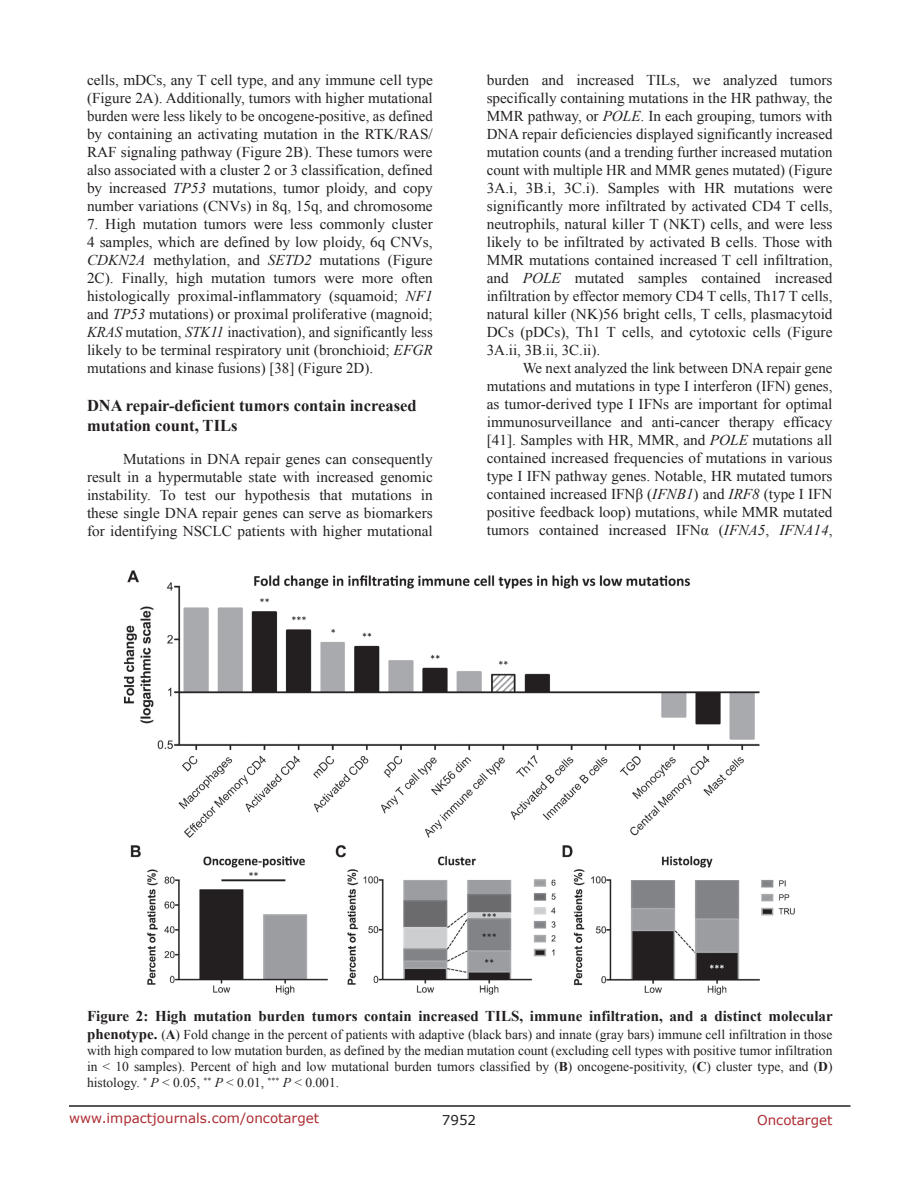
<style>
.page{position:relative;width:918px;height:1188px;background:#fff}
.page>*{position:absolute;margin:0;border:0;box-sizing:border-box;transform-origin:0 0}
.SubHeading_middle{font:700 16.5px/19.8px "Times New Roman";color:#231f20}
.BodyText{font:15px/18px "Times New Roman";color:#231f20;text-align:justify}
.FigureText{font:700 15px "Times New Roman";color:#231f20}
.FigureText-2{font:13.5px/16.2px "Times New Roman";color:#231f20;text-align:justify}
.t1{font:13.5px "Verdana";color:#ac2b31}
.t2{font:13.5px "Verdana";color:#231f20}
.s1{font-style:italic}
.s2{font-weight:700;font-size:15px}
.s3{font-weight:700}
</style>
<div class="page">
<hr style="left:69px;top:1105px;width:781px;height:2px;background:#231f20">
<img style="left:124px;top:571px;width:671px;height:424px">
<p class="BodyText" style="left:87px;top:71px;width:347px">cells, mDCs, any T cell type, and any immune cell type (Figure 2A). Additionally, tumors with higher mutational burden were less likely to be oncogene-positive, as defined by containing an activating mutation in the RTK/RAS/ RAF signaling pathway (Figure 2B). These tumors were also associated with a cluster 2 or 3 classification, defined by increased <span class="s1">TP53</span> mutations, tumor ploidy, and copy number variations (CNVs) in 8q, 15q, and chromosome</p>
<p class="BodyText" style="left:87px;top:215px;width:347px">7. High mutation tumors were less commonly cluster 4 samples, which are defined by low ploidy, 6q CNVs, <span class="s1">CDKN2A</span> methylation, and <span class="s1">SETD2</span> mutations (Figure 2C). Finally, high mutation tumors were more often histologically proximal-inflammatory (squamoid; <span class="s1">NF1 </span>and <span class="s1">TP53</span> mutations) or proximal proliferative (magnoid; <span class="s1">KRAS</span> mutation, <span class="s1">STK11</span> inactivation), and significantly less likely to be terminal respiratory unit (bronchioid; <span class="s1">EFGR </span>mutations and kinase fusions) [38] (Figure 2D).</p>
<p class="SubHeading_middle" style="left:87px;top:395px;width:331px">DNA repair-deficient tumors contain increased mutation count, TILs</p>
<p class="BodyText" style="left:87px;top:450px;width:347px;text-indent:36px">Mutations in DNA repair genes can consequently result in a hypermutable state with increased genomic instability. To test our hypothesis that mutations in these single DNA repair genes can serve as biomarkers for identifying NSCLC patients with higher mutational</p>
<p class="BodyText" style="left:487px;top:71px;width:347px">burden and increased TILs, we analyzed tumors specifically containing mutations in the HR pathway, the MMR pathway, or <span class="s1">POLE</span>. In each grouping, tumors with DNA repair deficiencies displayed significantly increased mutation counts (and a trending further increased mutation count with multiple HR and MMR genes mutated) (Figure 3A.i, 3B.i, 3C.i). Samples with HR mutations were significantly more infiltrated by activated CD4 T cells, neutrophils, natural killer T (NKT) cells, and were less likely to be infiltrated by activated B cells. Those with MMR mutations contained increased T cell infiltration, and <span class="s1">POLE</span> mutated samples contained increased infiltration by effector memory CD4 T cells, Th17 T cells, natural killer (NK)56 bright cells, T cells, plasmacytoid DCs (pDCs), Th1 T cells, and cytotoxic cells (Figure 3A.ii, 3B.ii, 3C.ii).</p>
<p class="BodyText" style="left:487px;top:359px;width:347px;text-indent:36px">We next analyzed the link between DNA repair gene mutations and mutations in type I interferon (IFN) genes, as tumor-derived type I IFNs are important for optimal immunosurveillance and anti-cancer therapy efficacy [41]. Samples with HR, MMR, and <span class="s1">POLE</span> mutations all contained increased frequencies of mutations in various type I IFN pathway genes. Notable, HR mutated tumors contained increased IFNβ (<span class="s1">IFNB1</span>) and <span class="s1">IRF8</span> (type I IFN positive feedback loop) mutations, while MMR mutated tumors contained increased IFNα (<span class="s1">IFNA5</span>, <span class="s1">IFNA14</span>,</p>
<p class="FigureText" style="left:87px;top:1005px;width:747px">Figure 2: High mutation burden tumors contain increased TILS, immune infiltration, and a distinct molecular</p>
<p class="FigureText-2" style="left:87px;top:1026px;width:747px"><span class="s2">phenotype.</span> (<span class="s3">A</span>) Fold change in the percent of patients with adaptive (black bars) and innate (gray bars) immune cell infiltration in those with high compared to low mutation burden, as defined by the median mutation count (excluding cell types with positive tumor infiltration in &lt; 10 samples). Percent of high and low mutational burden tumors classified by (<span class="s3">B</span>) oncogene-positivity, (<span class="s3">C</span>) cluster type, and (<span class="s3">D</span>) histology. <sup>*</sup> <span class="s1">P</span> &lt; 0.05, <sup>**</sup> <span class="s1">P</span> &lt; 0.01, <sup>***</sup> <span class="s1">P</span> &lt; 0.001.</p>
<p class="t1" style="left:69px;top:1109px;width:252px">www.impactjournals.com/oncotarget</p>
<p class="t2" style="left:442px;top:1111px;width:36px">7952</p>
<p class="t1" style="left:757px;top:1111px;width:77px">Oncotarget</p>
</div>
